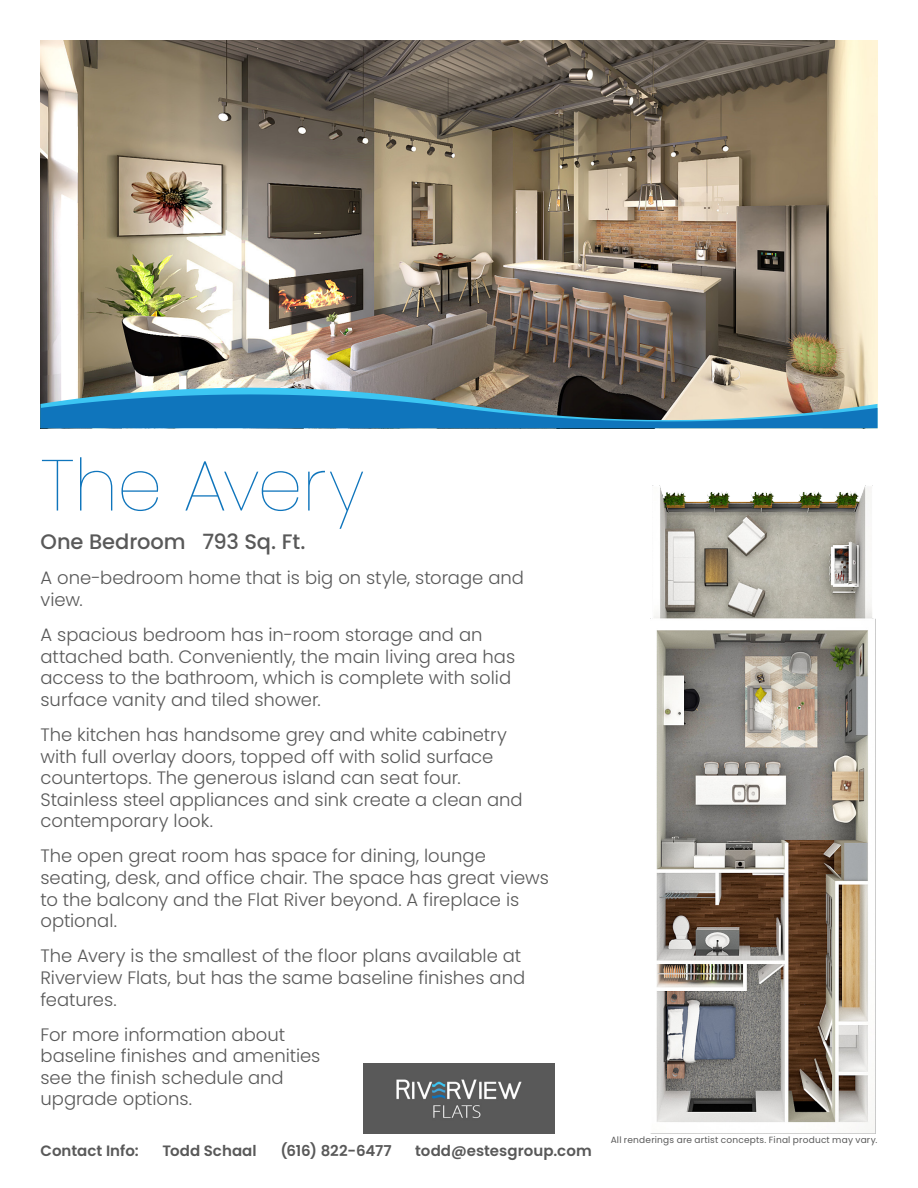
<style>
.page{position:relative;width:918px;height:1188px;background:#fff}
.page>*{position:absolute;margin:0;border:0;box-sizing:border-box;transform-origin:0 0}
.t1{font:100 72px "Poppins";letter-spacing:-.01em;color:#0f75bc}
.t2{font:500 21px "Poppins";letter-spacing:-.005em;color:#595959}
.t3{font:300 18px/21.6px "Poppins";color:#595959}
.t4{font:600 15px "Poppins";letter-spacing:.005em;color:#595959}
.t5{font:9px "Poppins";letter-spacing:.025em;color:#595959}
</style>
<div class="page">
<img style="left:651px;top:486px;width:225px;height:648px">
<img style="left:40px;top:40px;width:838px;height:388px">
<svg style="left:41px;top:388px;width:837px;height:40px"></svg>
<img style="left:363px;top:1064px;width:192px;height:70px">
<p class="t1" style="left:40px;top:444px;width:326px">The Avery</p>
<p class="t2" style="left:40px;top:530px;width:266px">One Bedroom 793 Sq. Ft.</p>
<p class="t3" style="left:40px;top:567px;width:485px">A one-bedroom home that is big on style, storage and view.</p>
<p class="t3" style="left:40px;top:624px;width:476px">A spacious bedroom has in-room storage and an attached bath. Conveniently, the main living area has access to the bathroom, which is complete with solid surface vanity and tiled shower.</p>
<p class="t3" style="left:40px;top:724px;width:484px">The kitchen has handsome grey and white cabinetry with full overlay doors, topped off with solid surface countertops. The generous island can seat four.<br>Stainless steel appliances and sink create a clean and contemporary look.</p>
<p class="t3" style="left:40px;top:845px;width:510px">The open great room has space for dining, lounge seating, desk, and office chair. The space has great views to the balcony and the Flat River beyond. A fireplace is optional.</p>
<p class="t3" style="left:40px;top:945px;width:486px">The Avery is the smallest of the floor plans available at<br>Riverview Flats, but has the same baseline finishes and features.</p>
<p class="t3" style="left:40px;top:1024px;width:282px">For more information about baseline finishes and amenities see the finish schedule and upgrade options.</p>
<p class="t4" style="left:40px;top:1143px;width:100px">Contact Info:</p>
<p class="t4" style="left:162px;top:1143px;width:96px">Todd Schaal</p>
<p class="t4" style="left:280px;top:1143px;width:113px">(616) 822-6477</p>
<p class="t4" style="left:415px;top:1143px;width:178px">todd@estesgroup.com</p>
<p class="t5" style="left:611px;top:1135px;width:268px">All renderings are artist concepts. Final product may vary.</p>
</div>
